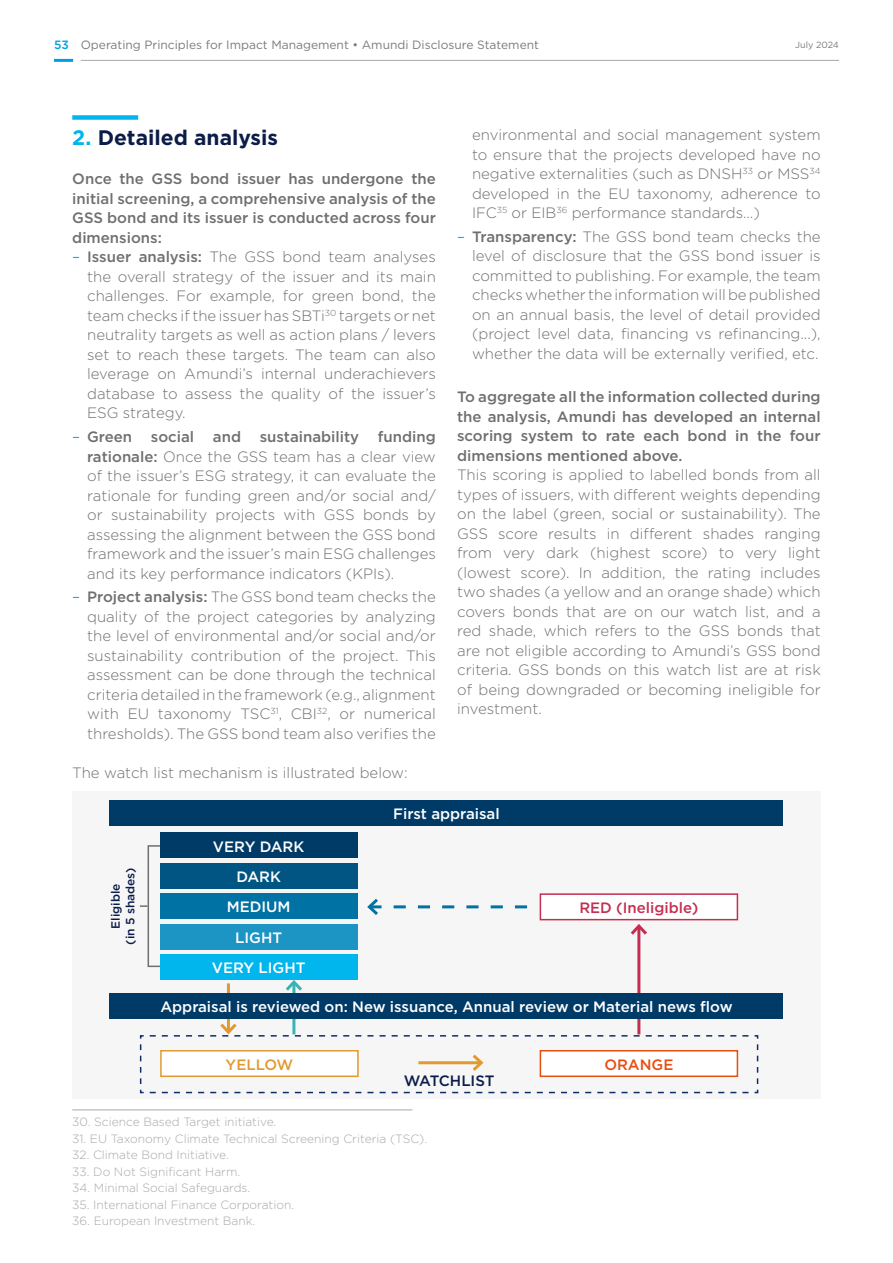
<style>
.page{position:relative;width:893px;height:1263px;background:#fff}
.page>*{position:absolute;margin:0;border:0;box-sizing:border-box;transform-origin:0 0}
.t1{font:700 21px "Gotham HTF";color:#0c1c49}
.t2{font:300 15px/19.5px "Gotham HTF";color:#706f6f;text-align:justify}
.t3{font:500 15px/19.5px "Gotham HTF";color:#706f6f;text-align:justify}
.t4{font:500 15px/30.5px "Gotham HTF";color:#fff;text-align:center}
.t5{font:500 15px "Gotham HTF";color:#c52e50}
.t6{font:500 15px "Gotham HTF";letter-spacing:-.01em;color:#0c1c49}
.t7{font:500 15px "Gotham HTF";color:#e19a2f}
.t8{font:500 15px "Gotham HTF";color:#e94e0f}
.t9{font:300 12px "Gotham HTF";color:#a8a8a7}
.t10{font:12px "Gotham HTF";color:#7c7b7b}
.t11{font:500 12px/14.4px "Gotham HTF";color:#0c1c49;text-align:center}
.t12{font:9px "Gotham HTF";color:#7c7b7b}
.s1{font-weight:500;color:#009fe3}
.s2{color:#00b6ed}
.s3{font-weight:400;color:#00b6ed}
.s4{font-weight:500}
</style>
<div class="page">
<hr style="left:81px;top:60px;width:758px;height:1px;background:#a8a8a7">
<hr style="left:54px;top:59px;width:19px;height:3px;background:#009fe3">
<div style="left:72px;top:115px;width:66px;height:5px;background:#00b6ed"></div>
<hr style="left:72px;top:1109px;width:340px;height:1px;background:#a8a8a7">
<div style="left:72px;top:792px;width:749px;height:307px;background:#f6f6f6"></div>
<div style="left:110px;top:800px;width:673px;height:25px;background:#003b68"></div>
<div style="left:540px;top:894px;width:197px;height:26px;background:#fff"></div>
<div style="left:540px;top:893px;width:198px;height:27px;border:2px solid #c52e50"></div>
<div style="left:148px;top:845px;width:22px;height:122px;border:2px solid #706f6f"></div>
<svg style="left:140px;top:905px;width:8px;height:2px"></svg>
<div style="left:160px;top:832px;width:197px;height:26px;background:#003b68"></div>
<div style="left:160px;top:863px;width:197px;height:25px;background:#005583"></div>
<div style="left:160px;top:893px;width:197px;height:26px;background:#0072a3"></div>
<div style="left:160px;top:924px;width:197px;height:25px;background:#1c94c4"></div>
<div style="left:160px;top:954px;width:197px;height:26px;background:#00b6ed"></div>
<svg style="left:367px;top:898px;width:160px;height:17px"></svg>
<hr style="left:637px;top:926px;width:3px;height:108px;background:#c52e50">
<svg style="left:630px;top:924px;width:17px;height:14px"></svg>
<hr style="left:292px;top:982px;width:3px;height:52px;background:#39b3b6">
<svg style="left:285px;top:980px;width:17px;height:13px"></svg>
<hr style="left:227px;top:983px;width:3px;height:49px;background:#e19a2f">
<svg style="left:139px;top:1020px;width:620px;height:74px"></svg>
<div style="left:110px;top:993px;width:673px;height:26px;background:#003b68"></div>
<p class="t10" style="left:54px;top:39px;width:487px"><span class="s1">53</span> Operating Principles for Impact Management • Amundi Disclosure Statement</p>
<p class="t12" style="left:795px;top:40px;width:45px">July 2024</p>
<h1 class="t1" style="left:72px;top:126px;width:207px"><span class="s2">2.</span> Detailed analysis</h1>
<p class="t3" style="left:72px;top:169px;width:365px">Once the GSS bond issuer has undergone the initial screening, a comprehensive analysis of the GSS bond and its issuer is conducted across four dimensions:</p>
<p class="t2" style="left:87px;top:247px;width:350px;text-indent:-15px"><span class="s3">–</span> <span class="s4">Issuer analysis:</span> The GSS bond team analyses the overall strategy of the issuer and its main challenges. For example, for green bond, the team checks if the issuer has SBTi<sup>30</sup> targets or net neutrality targets as well as action plans / levers set to reach these targets. The team can also leverage on Amundi’s internal underachievers database to assess the quality of the issuer’s ESG strategy.</p>
<p class="t2" style="left:87px;top:427px;width:350px;text-indent:-15px"><span class="s3">–</span> <span class="s4">Green social and sustainability funding rationale:</span> Once the GSS team has a clear view of the issuer’s ESG strategy, it can evaluate the rationale for funding green and/or social and/ or sustainability projects with GSS bonds by assessing the alignment between the GSS bond framework and the issuer’s main ESG challenges and its key performance indicators (KPIs).</p>
<p class="t2" style="left:87px;top:587px;width:350px;text-indent:-15px"><span class="s3">–</span> <span class="s4">Project analysis:</span> The GSS bond team checks the quality of the project categories by analyzing the level of environmental and/or social and/or sustainability contribution of the project. This assessment can be done through the technical criteria detailed in the framework (e.g., alignment with EU taxonomy TSC<sup>31</sup>, CBI<sup>32</sup>, or numerical thresholds). The GSS bond team also verifies the</p>
<p class="t2" style="left:472px;top:125px;width:350px">environmental and social management system to ensure that the projects developed have no negative externalities (such as DNSH<sup>33</sup> or MSS<sup>34 </sup>developed in the EU taxonomy, adherence to IFC<sup>35</sup> or EIB<sup>36</sup> performance standards…)</p>
<p class="t2" style="left:472px;top:227px;width:350px;text-indent:-15px"><span class="s3">–</span> <span class="s4">Transparency:</span> The GSS bond team checks the level of disclosure that the GSS bond issuer is committed to publishing. For example, the team checks whether the information will be published on an annual basis, the level of detail provided (project level data, financing vs refinancing...), whether the data will be externally verified, etc.</p>
<p class="t3" style="left:457px;top:387px;width:365px">To aggregate all the information collected during the analysis, Amundi has developed an internal scoring system to rate each bond in the four dimensions mentioned above.</p>
<p class="t2" style="left:457px;top:465px;width:365px">This scoring is applied to labelled bonds from all types of issuers, with different weights depending on the label (green, social or sustainability). The GSS score results in different shades ranging from very dark (highest score) to very light (lowest score). In addition, the rating includes two shades (a yellow and an orange shade) which covers bonds that are on our watch list, and a red shade, which refers to the GSS bonds that are not eligible according to Amundi’s GSS bond criteria. GSS bonds on this watch list are at risk of being downgraded or becoming ineligible for investment.</p>
<p class="t2" style="left:72px;top:763px;width:337px">The watch list mechanism is illustrated below:</p>
<p class="t4" style="left:393px;top:798px;width:108px">First appraisal</p>
<p class="t11" style="left:108px;top:945px;width:79px;rotate:-90deg">Eligible<br>(in 5 shades)</p>
<p class="t4" style="left:212px;top:831px;width:95px">VERY DARK<br>DARK<br>MEDIUM<br>LIGHT<br>VERY LIGHT</p>
<p class="t4" style="left:160px;top:991px;width:574px">Appraisal is reviewed on: New issuance, Annual review or Material news flow</p>
<p class="t5" style="left:579px;top:899px;width:121px">RED (Ineligible)</p>
<p class="t7" style="left:226px;top:1056px;width:69px">YELLOW</p>
<p class="t8" style="left:604px;top:1056px;width:71px">ORANGE</p>
<p class="t6" style="left:404px;top:1072px;width:92px">WATCHLIST</p>
<p class="t9" style="left:72px;top:1115px;width:206px">30. Science Based Target initiative.</p>
<p class="t9" style="left:72px;top:1132px;width:356px">31. EU Taxonomy Climate Technical Screening Criteria (TSC).</p>
<p class="t9" style="left:72px;top:1148px;width:158px">32. Climate Bond Initiative.</p>
<p class="t9" style="left:72px;top:1165px;width:169px">33. Do Not Significant Harm.</p>
<p class="t9" style="left:72px;top:1181px;width:180px">34. Minimal Social Safeguards.</p>
<p class="t9" style="left:72px;top:1198px;width:223px">35. International Finance Corporation.</p>
<p class="t9" style="left:72px;top:1214px;width:184px">36. European Investment Bank.</p>
</div>
